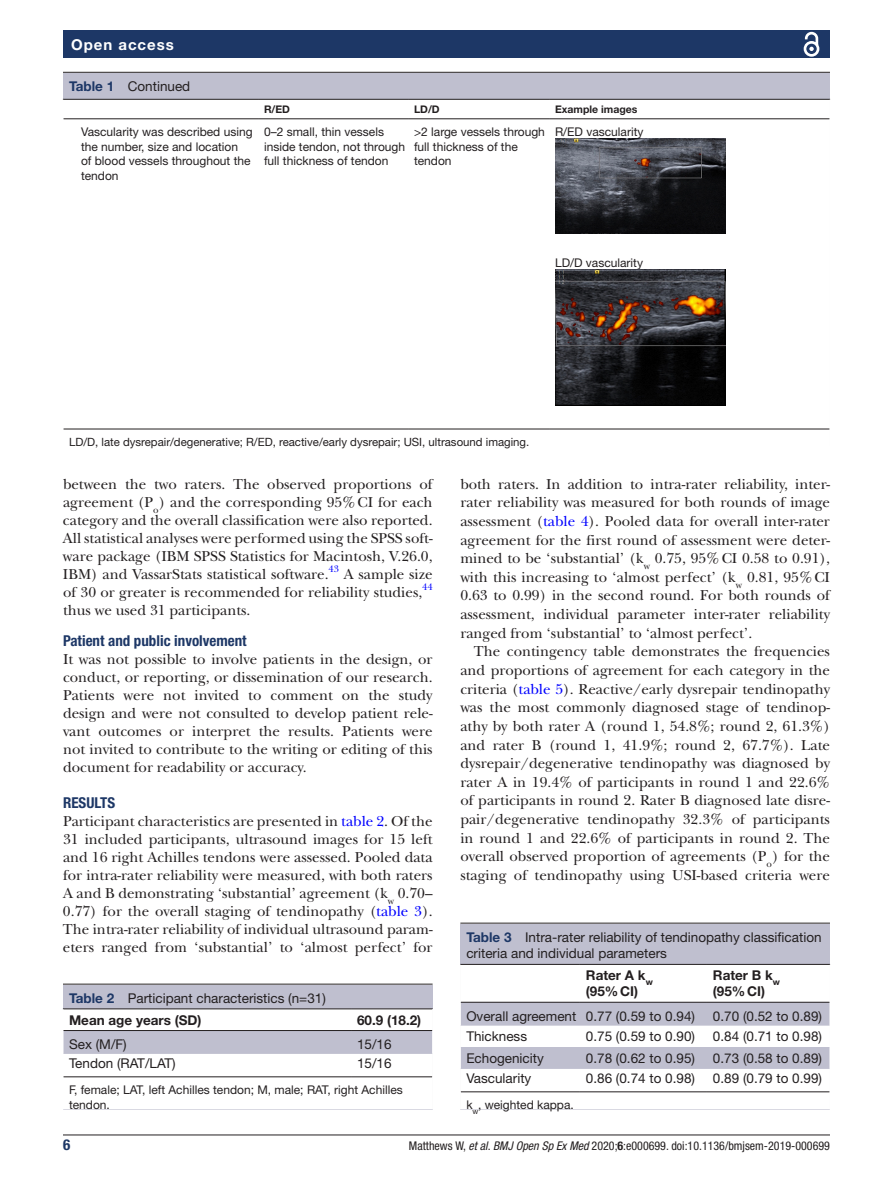
<style>
.page{position:relative;width:893px;height:1191px;background:#fff}
.page>*{position:absolute;margin:0;border:0;box-sizing:border-box;transform-origin:0 0}
.t1{font:15px/18.6px "New Baskerville";color:#231f20;text-align:justify}
.t2{font:700 condensed 15px "Helvetica Neue LT Std";color:#1d3766}
.t3{font:700 15px "Helvetica Neue LT Std";letter-spacing:.065em;color:#fff}
.t4{font:13.5px/22px "Helvetica Neue LT Std";color:#231f20}
.t5{font:700 13.5px/16.2px "Helvetica Neue LT Std";color:#231f20}
.t6{font:12px/14.4px "Helvetica Neue LT Std";color:#231f20}
.t7{font:condensed 12px "Helvetica Neue LT Std";color:#231f20}
.t8{font:11.4px "Helvetica Neue LT Std";color:#231f20}
.t9{font:700 10.5px "Helvetica Neue LT Std";color:#231f20}
.t10{font:9.9px "New Baskerville";color:#00f}
.s1{font-weight:700;color:#1d3766}
.s2{color:#00f}
.s3{font-weight:700}
.s4{font-style:italic}
</style>
<div class="page">
<hr style="left:63px;top:1134px;width:767px;height:1px;background:#231f20">
<div style="left:63px;top:31px;width:767px;height:27px;background:#1d3766"></div>
<svg style="left:803px;top:31px;width:17px;height:26px"></svg>
<div style="left:63px;top:91px;width:767px;height:355px;background:#bfbfcf"></div>
<div style="left:64px;top:100px;width:766px;height:346px;background:#fff"></div>
<hr style="left:258px;top:428px;width:150px;height:1px;background:#231f20">
<hr style="left:408px;top:428px;width:141px;height:1px;background:#231f20">
<hr style="left:63px;top:99px;width:195px;height:1px;background:#231f20">
<hr style="left:63px;top:118px;width:195px;height:1px;background:#231f20">
<hr style="left:258px;top:99px;width:150px;height:1px;background:#231f20">
<hr style="left:258px;top:118px;width:150px;height:1px;background:#231f20">
<hr style="left:408px;top:99px;width:141px;height:1px;background:#231f20">
<hr style="left:408px;top:118px;width:141px;height:1px;background:#231f20">
<hr style="left:549px;top:99px;width:281px;height:1px;background:#231f20">
<hr style="left:549px;top:118px;width:281px;height:1px;background:#231f20">
<hr style="left:63px;top:428px;width:195px;height:1px;background:#231f20">
<hr style="left:549px;top:428px;width:281px;height:1px;background:#231f20">
<svg style="left:63px;top:100px;width:1px;height:19px"></svg>
<hr style="left:63px;top:119px;width:1px;height:135px;background:#fff">
<hr style="left:63px;top:254px;width:1px;height:175px;background:#fff">
<svg style="left:63px;top:429px;width:1px;height:17px"></svg>
<img style="left:555px;top:139px;width:170px;height:94px">
<img style="left:555px;top:269px;width:170px;height:136px">
<div style="left:63px;top:73px;width:767px;height:18px;background:#bfbfcf"></div>
<hr style="left:63px;top:72px;width:767px;height:1px;background:#231f20">
<div style="left:63px;top:984px;width:370px;height:125px;background:#bfbfcf"></div>
<hr style="left:63px;top:983px;width:370px;height:1px;background:#231f20">
<hr style="left:63px;top:1008px;width:288px;height:1px;background:#231f20">
<hr style="left:351px;top:1008px;width:82px;height:1px;background:#231f20">
<svg style="left:63px;top:1009px;width:370px;height:100px"></svg>
<hr style="left:432px;top:1076px;width:1px;height:33px;background:#fff">
<div style="left:460px;top:923px;width:370px;height:186px;background:#bfbfcf"></div>
<hr style="left:460px;top:922px;width:370px;height:1px;background:#231f20">
<div style="left:461px;top:965px;width:369px;height:37px;background:#fff"></div>
<hr style="left:460px;top:964px;width:120px;height:1px;background:#231f20">
<hr style="left:580px;top:964px;width:127px;height:1px;background:#231f20">
<hr style="left:707px;top:964px;width:123px;height:1px;background:#231f20">
<hr style="left:460px;top:964px;width:1px;height:38px;background:#fff">
<svg style="left:460px;top:1002px;width:370px;height:107px"></svg>
<p class="t3" style="left:71px;top:35px;width:104px">Open access</p>
<p class="t4" style="left:69px;top:75px;width:123px"><span class="s1">Table 1</span> Continued</p>
<p class="t9" style="left:264px;top:103px;width:28px">R/ED</p>
<p class="t9" style="left:414px;top:103px;width:27px">LD/D</p>
<p class="t9" style="left:555px;top:103px;width:84px">Example images</p>
<p class="t6" style="left:81px;top:125px;width:173px">Vascularity was described using the number, size and location<br>of blood vessels throughout the tendon</p>
<p class="t6" style="left:264px;top:125px;width:143px">0–2 small, thin vessels inside tendon, not through full thickness of tendon</p>
<p class="t6" style="left:414px;top:125px;width:132px">&gt;2 large vessels through full thickness of the tendon</p>
<p class="t6" style="left:555px;top:125px;width:90px">R/ED vascularity</p>
<p class="t6" style="left:555px;top:255px;width:90px">LD/D vascularity</p>
<p class="t8" style="left:69px;top:435px;width:462px">LD/D, late dysrepair/degenerative; R/ED, reactive/early dysrepair; USI, ultrasound imaging.</p>
<p class="t1" style="left:63px;top:475px;width:371px;line-height:18px">between the two raters. The observed proportions of agreement (P<sub>o</sub>) and the corresponding 95%CI for each category and the overall classification were also reported.<br>All statistical analyses were performed using the SPSS soft&shy;ware package (IBM SPSS Statistics for Macintosh, V.26.0, IBM) and VassarStats statistical software.</p>
<p class="t10" style="left:329px;top:563px;width:12px">43</p>
<p class="t1" style="left:63px;top:565px;width:371px;line-height:18px;text-indent:281px">A sample size of 30 or greater is recommended for reliability studies,</p>
<p class="t10" style="left:422px;top:581px;width:12px">44</p>
<p class="t1" style="left:63px;top:600px;width:189px">thus we used 31 participants.</p>
<p class="t2" style="left:63px;top:632px;width:185px">Patient and public involvement</p>
<p class="t1" style="left:63px;top:650px;width:371px;line-height:18px">It was not possible to involve patients in the design, or conduct, or reporting, or dissemination of our research.<br>Patients were not invited to comment on the study design and were not consulted to develop patient rele&shy;vant outcomes or interpret the results. Patients were not invited to contribute to the writing or editing of this document for readability or accuracy.</p>
<p class="t2" style="left:63px;top:794px;width:46px">Results</p>
<p class="t1" style="left:63px;top:812px;width:371px;line-height:18px">Participant characteristics are presented in <span class="s2">table 2</span>. Of the 31 included participants, ultrasound images for 15 left and 16 right Achilles tendons were assessed. Pooled data for intra-rater reliability were measured, with both raters A and B demonstrating ‘substantial’ agreement (k<sub>w</sub> 0.70– 0.77) for the overall staging of tendinopathy (<span class="s2">table 3</span>).<br>The intra-rater reliability of individual ultrasound param&shy;eters ranged from ‘substantial’ to ‘almost perfect’ for</p>
<p class="t4" style="left:69px;top:986px;width:258px"><span class="s1">Table 2</span> Participant characteristics (n=31)<br><span class="s3">Mean age years (SD)</span></p>
<p class="t5" style="left:357px;top:1011px;width:66px">60.9 (18.2)</p>
<p class="t4" style="left:69px;top:1033px;width:59px">Sex (M/F)</p>
<p class="t4" style="left:357px;top:1033px;width:36px">15/16</p>
<p class="t4" style="left:69px;top:1051px;width:108px">Tendon (RAT/LAT)</p>
<p class="t4" style="left:357px;top:1051px;width:36px">15/16</p>
<p class="t6" style="left:69px;top:1082px;width:335px;line-height:15px">F, female; LAT, left Achilles tendon; M, male; RAT, right Achilles tendon.</p>
<p class="t1" style="left:460px;top:474px;width:371px">both raters. In addition to intra-rater reliability, inter&shy;rater reliability was measured for both rounds of image assessment (<span class="s2">table 4</span>). Pooled data for overall inter-rater agreement for the first round of assessment were deter&shy;mined to be ‘substantial’ (k<sub>w</sub> 0.75, 95%CI 0.58 to 0.91), with this increasing to ‘almost perfect’ (k<sub>w</sub> 0.81, 95%CI 0.63 to 0.99) in the second round. For both rounds of assessment, individual parameter inter-rater reliability ranged from ‘substantial’ to ‘almost perfect’.</p>
<p class="t1" style="left:460px;top:642px;width:371px;text-indent:14px">The contingency table demonstrates the frequencies and proportions of agreement for each category in the criteria (<span class="s2">table 5</span>). Reactive/early dysrepair tendinopathy was the most commonly diagnosed stage of tendinop&shy;athy by both rater A (round 1, 54.8%; round 2, 61.3%) and rater B (round 1, 41.9%; round 2, 67.7%). Late dysrepair/degenerative tendinopathy was diagnosed by rater A in 19.4% of participants in round 1 and 22.6% of participants in round 2. Rater B diagnosed late disre&shy;pair/degenerative tendinopathy 32.3% of participants in round 1 and 22.6% of participants in round 2. The overall observed proportion of agreements (P<sub>o</sub>) for the staging of tendinopathy using USI-based criteria were</p>
<p class="t4" style="left:466px;top:928px;width:357px;line-height:16.5px"><span class="s1">Table 3</span> Intra-rater reliability of tendinopathy classification criteria and individual parameters</p>
<p class="t5" style="left:586px;top:966px;width:68px">Rater A k<sub>w </sub>(95%CI)</p>
<p class="t5" style="left:713px;top:966px;width:69px">Rater B k<sub>w </sub>(95%CI)</p>
<p class="t4" style="left:466px;top:1005px;width:230px">Overall agreement 0.77 (0.59 to 0.94)</p>
<p class="t4" style="left:713px;top:1005px;width:111px">0.70 (0.52 to 0.89)</p>
<p class="t4" style="left:466px;top:1025px;width:62px">Thickness</p>
<p class="t4" style="left:586px;top:1025px;width:111px">0.75 (0.59 to 0.90)</p>
<p class="t4" style="left:713px;top:1025px;width:111px">0.84 (0.71 to 0.98)</p>
<p class="t4" style="left:466px;top:1046px;width:79px">Echogenicity</p>
<p class="t4" style="left:586px;top:1046px;width:111px">0.78 (0.62 to 0.95)</p>
<p class="t4" style="left:713px;top:1046px;width:111px">0.73 (0.58 to 0.89)</p>
<p class="t4" style="left:466px;top:1066px;width:67px">Vascularity</p>
<p class="t4" style="left:586px;top:1066px;width:111px">0.86 (0.74 to 0.98)</p>
<p class="t4" style="left:713px;top:1066px;width:111px">0.89 (0.79 to 0.99)</p>
<p class="t6" style="left:466px;top:1097px;width:109px">k<sub>w</sub>, weighted kappa.</p>
<p class="t2" style="left:63px;top:1135px;width:9px">6</p>
<p class="t7" style="left:409px;top:1138px;width:422px">Matthews W, <span class="s4">et al</span>. <span class="s4">BMJ Open Sp Ex Med</span> 2020;<span class="s3">6</span>:e000699. doi:10.1136/bmjsem-2019-000699</p>
</div>
